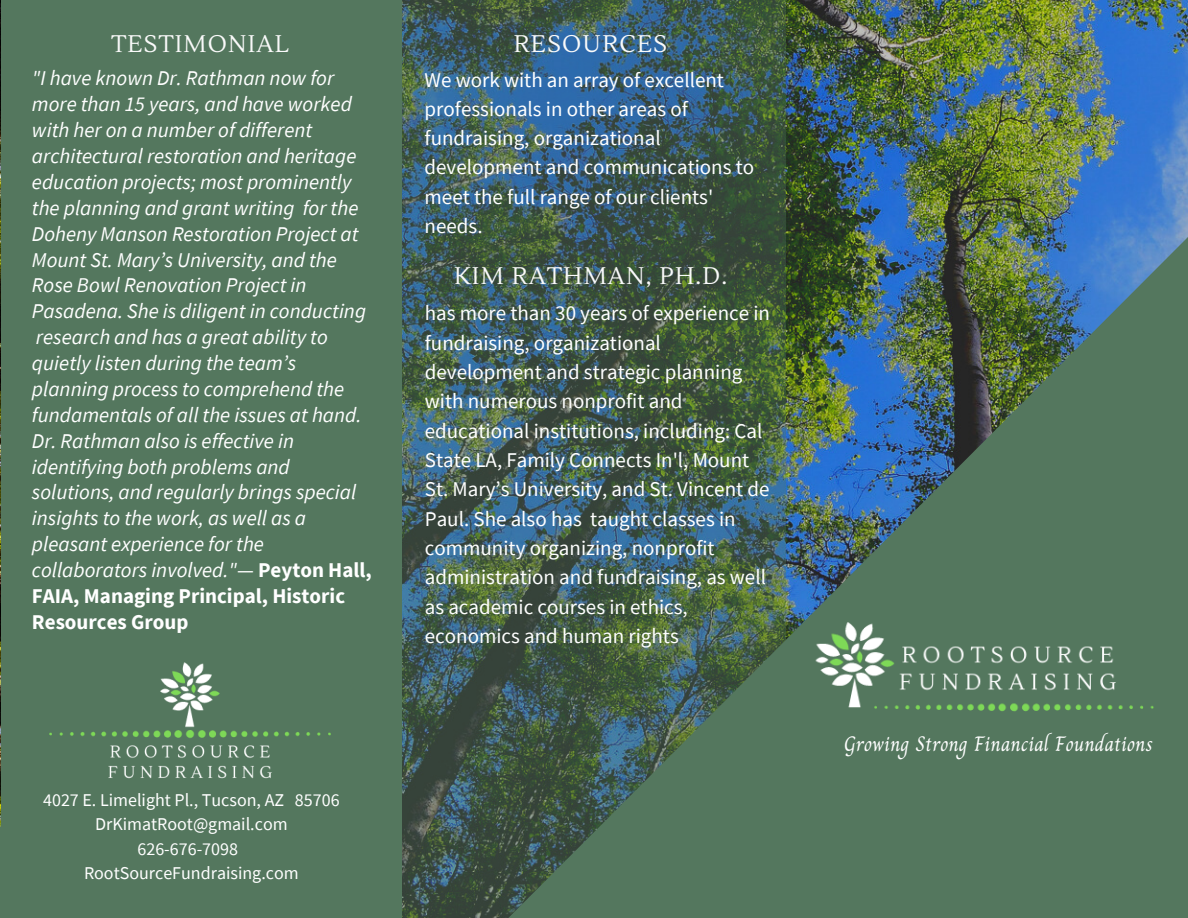
<style>
.page{position:relative;width:1188px;height:918px;background:#54775e}
.page>*{position:absolute;margin:0;border:0;box-sizing:border-box;transform-origin:0 0}
.t1{font:24px "Lustria";letter-spacing:.05em;color:#fafafa}
.t2{font:italic 21px/25.8px "Source Sans Pro";color:#fff}
.t3{font:21px/29.4px "Source Sans Pro";color:#fff}
.t4{font:21px "Charm";color:#fff}
.t5{font:18px/24.5px "Source Sans Pro";color:#fff;text-align:center}
.s1{font-style:normal}
.s2{font-weight:700;font-style:normal}
</style>
<div class="page">
<img style="left:786px;top:0;width:402px;height:156px">
<svg style="left:402px;top:0;width:384px;height:156px;background:#3b5f6b"></svg>
<img style="left:0;top:0;width:1px;height:826px">
<img style="left:402px;top:156px;width:786px;height:762px">
<img style="left:810px;top:616px;width:378px;height:117px">
<img style="left:49px;top:662px;width:282px;height:117px">
<p class="t1" style="left:111px;top:29px;width:179px">TESTIMONIAL</p>
<p class="t2" style="left:32px;top:65px;width:341px">"I have known Dr. Rathman now for more than 15 years, and have worked with her on a number of different architectural restoration and heritage education projects; most prominently the planning and grant writing for the Doheny Manson Restoration Project at Mount St. Mary’s University, and the Rose Bowl Renovation Project in Pasadena. She is diligent in conducting research and has a great ability to quietly listen during the team’s planning process to comprehend the fundamentals of all the issues at hand.<br>Dr. Rathman also is effective in identifying both problems and solutions, and regularly brings special insights to the work, as well as a pleasant experience for the collaborators involved."<span class="s1">—</span> <span class="s2">Peyton Hall, FAIA, Managing Principal, Historic Resources Group</span></p>
<p class="t1" style="left:514px;top:29px;width:155px">RESOURCES</p>
<p class="t3" style="left:425px;top:65px;width:331px">We work with an array of excellent professionals in other areas of fundraising, organizational development and communications to meet the full range of our clients' needs.</p>
<p class="t1" style="left:454px;top:261px;width:275px">KIM RATHMAN, PH.D.</p>
<p class="t3" style="left:425px;top:298px;width:347px">has more than 30 years of experience in fundraising, organizational development and strategic planning with numerous nonprofit and educational institutions, including: Cal State LA, Family Connects In'l, Mount St. Mary’s University, and St. Vincent de Paul. She also has taught classes in community organizing, nonprofit administration and fundraising, as well as academic courses in ethics, economics and human rights</p>
<p class="t5" style="left:43px;top:787px;width:298px">4027 E. Limelight Pl., Tucson, AZ 85706<br>DrKimatRoot@gmail.com<br>626-676-7098<br>RootSourceFundraising.com</p>
<p class="t4" style="left:844px;top:728px;width:311px">Growing Strong Financial Foundations</p>
</div>
